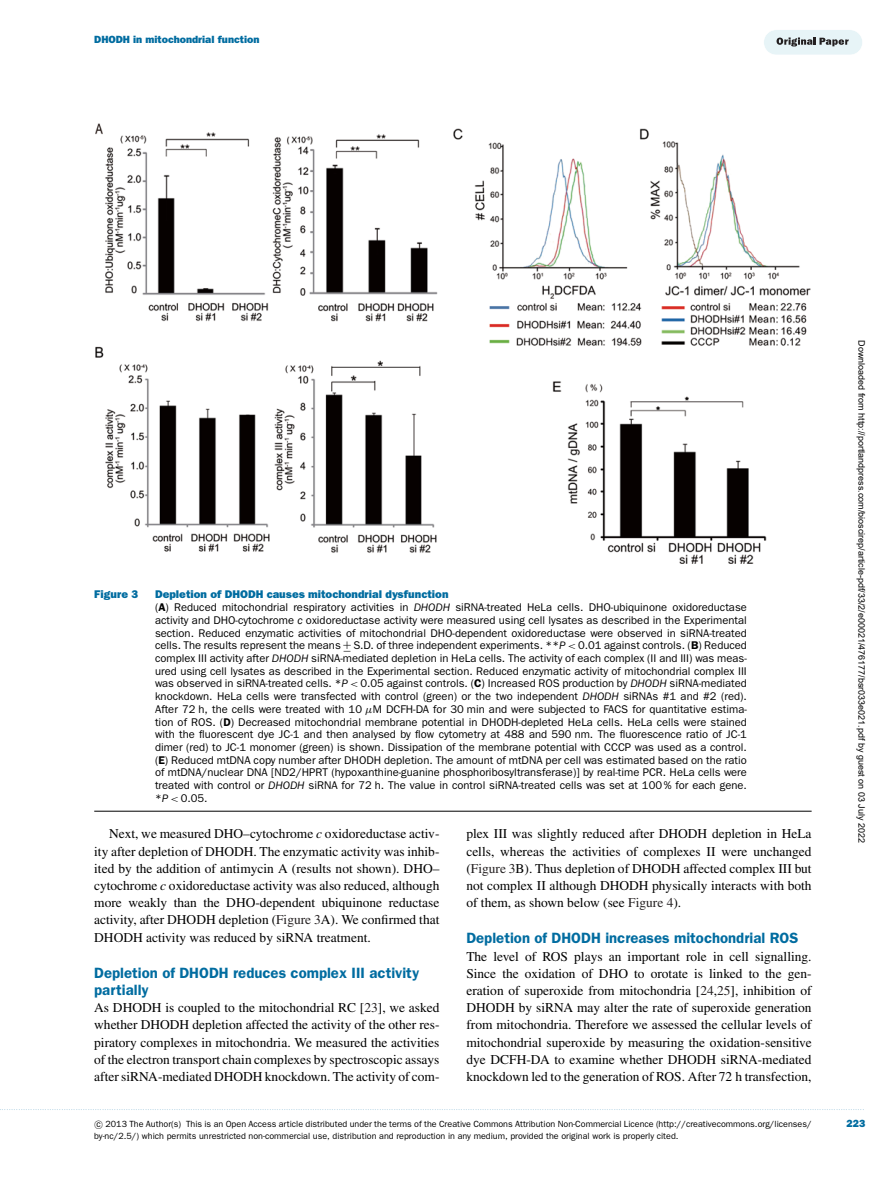
<style>
.page{position:relative;width:893px;height:1183px;background:#fff}
.page>*{position:absolute;margin:0;border:0;box-sizing:border-box;transform-origin:0 0}
.t1{font:600 15px/17.2px "Franklin Gothic";color:#006ca0}
.t2{font:13.5px/17.2px "Times";color:#000;text-align:justify}
.t3{font:11.25px/12.8px "Franklin Gothic";color:#000}
.t4{font:800 11.25px "Franklin Gothic";color:#006ca0}
.t5{font:800 10.5px "Franklin Gothic";color:#006ca0}
.t6{font:9px/12px "Franklin Gothic";color:#000}
.t7{font:9px "Arial";color:#000}
.s1{font-weight:800;color:#006ca0}
.s2{font-weight:600}
.s3{font-style:italic}
.s4{font-family:"MTSY"}
.s5{font-family:"RMTMI"}
.s6{color:#231f20}
.s7{font-family:"CMSY10"}
</style>
<div class="page">
<div style="left:764px;top:30px;width:98px;height:25px;background:#e7f4f7;border-radius:12px"></div>
<div style="left:763px;top:30px;width:100px;height:25px;border:1px solid #fff;border-radius:13px"></div>
<svg style="left:776px;top:37px;width:73px;height:9px"></svg>
<img style="left:96px;top:123px;width:714px;height:441px">
<hr style="left:94px;top:810px;width:718px;height:1px;background:#000">
<p class="t5" style="left:94px;top:36px;width:167px">DHODH in mitochondrial function</p>
<p class="t7" style="left:865px;top:340px;width:504px;rotate:90deg">Downloaded from http://portlandpress.com/bioscirep/article-pdf/33/2/e00021/476177/bsr033e021.pdf by guest on 03 July 2022</p>
<p class="t4" style="left:94px;top:590px;width:45px">Figure 3</p>
<p class="t3" style="left:155px;top:589px;width:593px"><span class="s1">Depletion of DHODH causes mitochondrial dysfunction<br></span>(<span class="s2">A</span>) Reduced mitochondrial respiratory activities in <span class="s3">DHODH</span> siRNA-treated HeLa cells. DHO-ubiquinone oxidoreductase activity and DHO-cytochrome <span class="s3">c</span> oxidoreductase activity were measured using cell lysates as described in the Experimental section. Reduced enzymatic activities of mitochondrial DHO-dependent oxidoreductase were observed in siRNA-treated cells. The results represent the means <span class="s4">+</span></p>
<p class="t3" style="left:155px;top:639px;width:593px;text-align:justify;text-indent:188px"><span class="s4">−</span> S.D. of three independent experiments. **<span class="s3">P</span> <span class="s5">&lt;</span> 0.01 against controls. (<span class="s2">B</span>) Reduced complex III activity after <span class="s3">DHODH</span> siRNA-mediated depletion in HeLa cells. The activity of each complex (II and III) was meas&shy;ured using cell lysates as described in the Experimental section. Reduced enzymatic activity of mitochondrial complex III was observed in siRNA-treated cells. *<span class="s3">P</span> <span class="s5">&lt;</span> 0.05 against controls. (<span class="s2">C</span>) Increased ROS production by <span class="s3">DHODH</span> siRNA-mediated knockdown. HeLa cells were transfected with control (green) or the two independent <span class="s3">DHODH</span> siRNAs #1 and #2 (red).<br>After 72 h, the cells were treated with 10 <span class="s5">μ</span>M DCFH-DA for 30 min and were subjected to FACS for quantitative estima&shy;tion of ROS. (<span class="s2">D</span>) Decreased mitochondrial membrane potential in DHODH-depleted HeLa cells. HeLa cells were stained with the fluorescent dye JC-1 and then analysed by flow cytometry at 488 and 590 nm. The fluorescence ratio of JC-1 dimer (red) to JC-1 monomer (green) is shown. Dissipation of the membrane potential with CCCP was used as a control. (<span class="s2">E</span>) Reduced mtDNA copy number after DHODH depletion. The amount of mtDNA per cell was estimated based on the ratio of mtDNA/nuclear DNA [ND2/HPRT (hypoxanthine-guanine phosphoribosyltransferase)] by real-time PCR. HeLa cells were treated with control or <span class="s3">DHODH</span> siRNA for 72 h. The value in control siRNA-treated cells was set at 100 % for each gene. *<span class="s3">P</span> <span class="s5">&lt;</span> 0.05.</p>
<p class="t2" style="left:94px;top:826px;width:347px;text-indent:15px">Next, we measured DHO–cytochrome <span class="s3">c</span> oxidoreductase activ&shy;ity after depletion of DHODH. The enzymatic activity was inhib&shy;ited by the addition of antimycin A (results not shown). DHO– cytochrome <span class="s3">c</span> oxidoreductase activity was also reduced, although more weakly than the DHO-dependent ubiquinone reductase activity, after DHODH depletion (<span class="s6">Figure 3</span>A). We confirmed that DHODH activity was reduced by siRNA treatment.</p>
<h1 class="t1" style="left:94px;top:965px;width:326px">Depletion of DHODH reduces complex III activity partially</h1>
<p class="t2" style="left:94px;top:1000px;width:347px">As DHODH is coupled to the mitochondrial RC [<span class="s6">23</span>], we asked whether DHODH depletion affected the activity of the other res&shy;piratory complexes in mitochondria. We measured the activities of the electron transport chain complexes by spectroscopic assays after siRNA-mediated DHODH knockdown. The activity of com-</p>
<p class="t2" style="left:466px;top:826px;width:347px">plex III was slightly reduced after DHODH depletion in HeLa cells, whereas the activities of complexes II were unchanged (<span class="s6">Figure 3</span>B). Thus depletion of DHODH affected complex III but not complex II although DHODH physically interacts with both of them, as shown below (see <span class="s6">Figure 4</span>).</p>
<h1 class="t1" style="left:466px;top:930px;width:333px">Depletion of DHODH increases mitochondrial ROS</h1>
<p class="t2" style="left:466px;top:948px;width:347px">The level of ROS plays an important role in cell signalling.<br>Since the oxidation of DHO to orotate is linked to the gen&shy;eration of superoxide from mitochondria [<span class="s6">24</span>,<span class="s6">25</span>], inhibition of DHODH by siRNA may alter the rate of superoxide generation from mitochondria. Therefore we assessed the cellular levels of mitochondrial superoxide by measuring the oxidation-sensitive dye DCFH-DA to examine whether DHODH siRNA-mediated knockdown led to the generation of ROS. After 72 h transfection,</p>
<p class="t6" style="left:94px;top:1118px;width:719px"><span class="s7">-</span>c 2013 The Author(s) This is an Open Access article distributed under the terms of the Creative Commons Attribution Non-Commercial Licence (http://creativecommons.org/licenses/ by-nc/2.5/) which permits unrestricted non-commercial use, distribution and reproduction in any medium, provided the original work is properly cited.</p>
<p class="t5" style="left:847px;top:1119px;width:20px">223</p>
</div>
